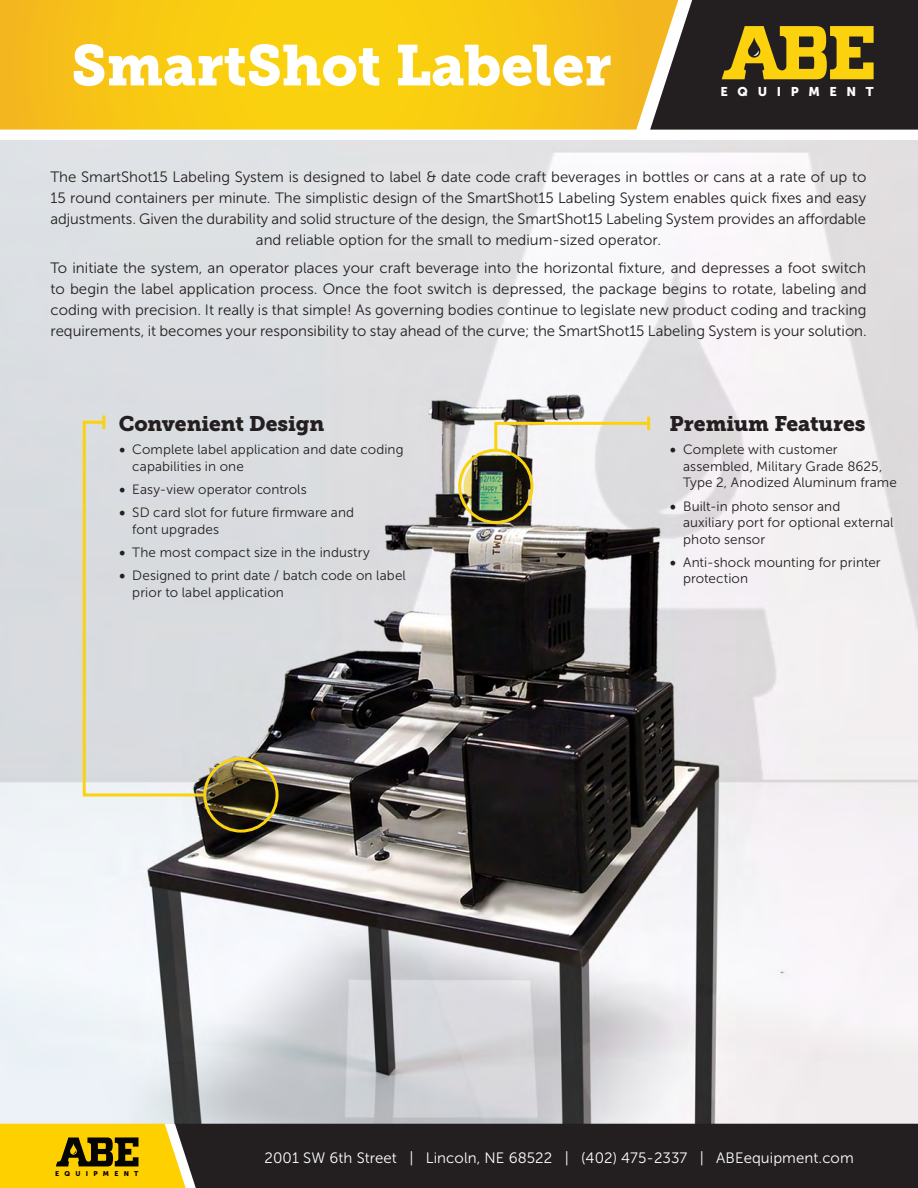
<style>
.page{position:relative;width:918px;height:1188px;background:#fff}
.page>*{position:absolute;margin:0;border:0;box-sizing:border-box;transform-origin:0 0}
.t1{font:57px "Museo Slab 900";color:#fff}
.t2{font:21px "Museo Slab 900";color:#231f20}
.Body_Primary{font:15px/21px "Museo Sans 300";color:#231f20;text-align:center}
.t3{font:15px "Museo Sans 300";letter-spacing:.005em;color:#fff}
.t4{font:13.5px/16.5px "Museo Sans 300";letter-spacing:.005em;color:#231f20}
.t5{font:12.6px "Museo Sans 900";letter-spacing:.76em;color:#fff}
.t6{font:6.9px "Museo Sans 900";letter-spacing:.76em;color:#040503}
.s1{font-family:"Minion Pro";font-size:18px}
</style>
<div class="page">
<img style="left:0;top:140px;width:918px;height:983px">
<svg style="left:209px;top:763px;width:64px;height:64px;background:#494024"></svg>
<div style="left:203px;top:757px;width:76px;height:76px;border:3px solid #fad20e;border-radius:50%"></div>
<svg style="left:464px;top:454px;width:64px;height:64px;background:#404d35"></svg>
<div style="left:458px;top:449px;width:75px;height:75px;border:3px solid #fad20e;border-radius:50%"></div>
<svg style="left:81px;top:419px;width:127px;height:379px;background:#d9dbd7"></svg>
<hr style="left:102px;top:415px;width:3px;height:14px;background:#fad20e">
<svg style="left:493px;top:417px;width:159px;height:36px"></svg>
<svg style="left:0;top:0;width:650px;height:130px;background:#f8c815"></svg>
<svg style="left:650px;top:0;width:268px;height:130px;background:#544928"></svg>
<div style="left:194px;top:1124px;width:724px;height:64px;background:#231f20"></div>
<svg style="left:0;top:1124px;width:194px;height:64px;background:#d7b20f"></svg>
<p class="t1" style="left:71px;top:32px;width:542px">SmartShot Labeler</p>
<p class="t5" style="left:721px;top:85px;width:155px">EQUIPMENT</p>
<p class="Body_Primary" style="left:50px;top:167px;width:818px">The SmartShot15 Labeling System is designed to label &amp; date code craft beverages in bottles or cans at a rate of up to 15 round containers per minute. The simplistic design of the SmartShot15 Labeling System enables quick fixes and easy adjustments. Given the durability and solid structure of the design, the SmartShot15 Labeling System provides an affordable and reliable option for the small to medium-sized operator.</p>
<p class="Body_Primary" style="left:50px;top:258px;width:818px;text-align:justify">To initiate the system, an operator places your craft beverage into the horizontal fixture, and depresses a foot switch to begin the label application process. Once the foot switch is depressed, the package begins to rotate, labeling and coding with precision. It really is that simple! As governing bodies continue to legislate new product coding and tracking requirements, it becomes your responsibility to stay ahead of the curve; the SmartShot15 Labeling System is your solution.</p>
<p class="t2" style="left:119px;top:412px;width:207px">Convenient Design</p>
<p class="t4" style="left:132px;top:442px;width:273px;text-indent:-14px"><span class="s1">•</span> Complete label application and date coding capabilities in one</p>
<p class="t4" style="left:119px;top:481px;width:190px"><span class="s1">•</span> Easy-view operator controls</p>
<p class="t4" style="left:132px;top:505px;width:223px;text-indent:-14px"><span class="s1">•</span> SD card slot for future firmware and font upgrades</p>
<p class="t4" style="left:119px;top:544px;width:253px"><span class="s1">•</span> The most compact size in the industry</p>
<p class="t4" style="left:132px;top:568px;width:275px;text-indent:-14px"><span class="s1">•</span> Designed to print date / batch code on label prior to label application</p>
<p class="t2" style="left:670px;top:412px;width:197px">Premium Features</p>
<p class="t4" style="left:683px;top:442px;width:215px;text-indent:-14px"><span class="s1">•</span> Complete with customer assembled, Military Grade 8625,<br>Type 2, Anodized Aluminum frame</p>
<p class="t4" style="left:683px;top:498px;width:212px;text-indent:-14px"><span class="s1">•</span> Built-in photo sensor and auxiliary port for optional external photo sensor</p>
<p class="t4" style="left:683px;top:554px;width:199px;text-indent:-14px"><span class="s1">•</span> Anti-shock mounting for printer protection</p>
<p class="t6" style="left:55px;top:1169px;width:85px">EQUIPMENT</p>
<p class="t3" style="left:265px;top:1149px;width:591px">2001 SW 6th Street | Lincoln, NE 68522 | (402) 475-2337 | ABEequipment.com</p>
</div>
